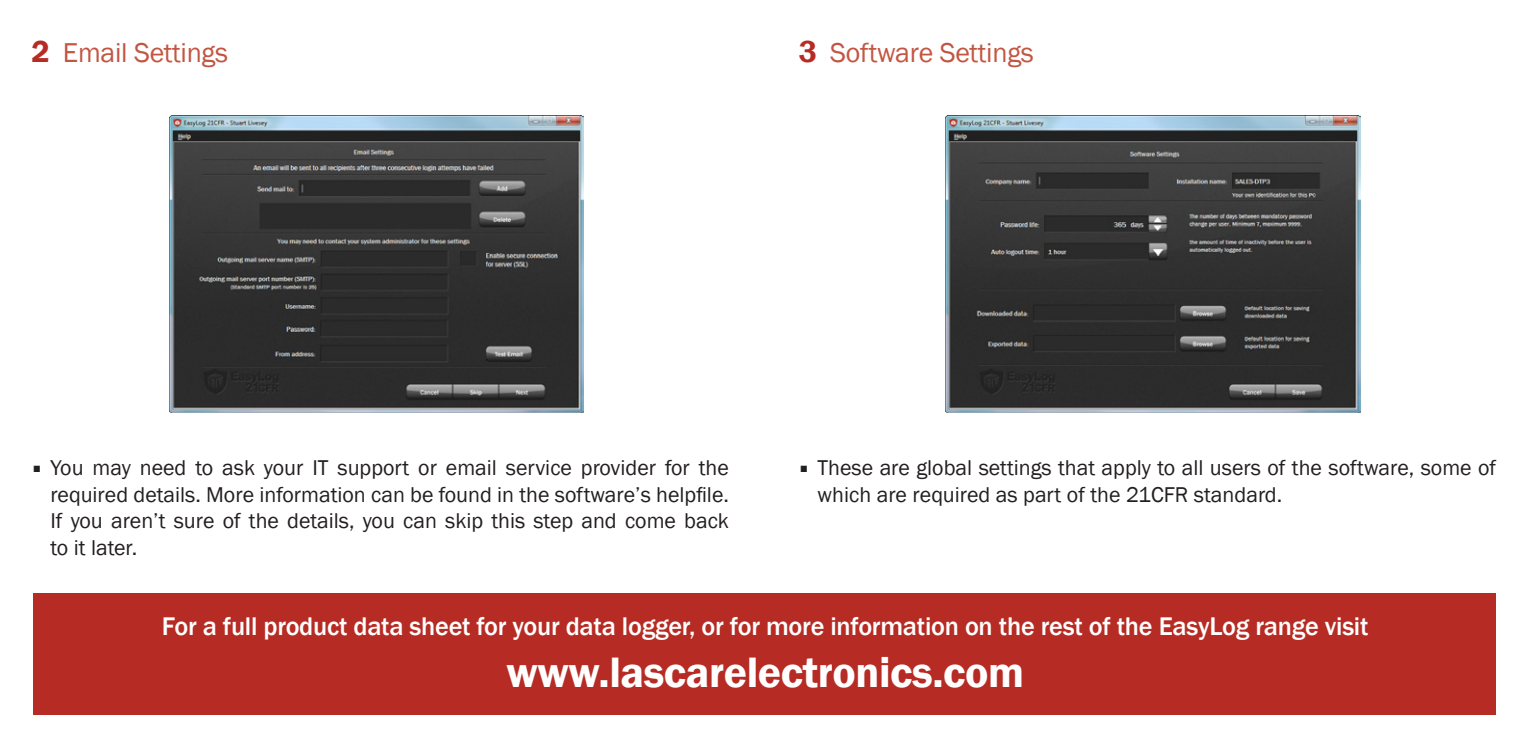
<style>
.page{position:relative;width:1531px;height:749px;background:#fff}
.page>*{position:absolute;margin:0;border:0;box-sizing:border-box;transform-origin:0 0}
.t1{font:600 43.6px "Franklin Gothic";letter-spacing:-.01em;color:#fff}
.t2{font:600 40px "Franklin Gothic";color:#231f20}
.t3{font:28px "Franklin Gothic";letter-spacing:-.01em;color:#c35642}
.t4{font:500 26.4px "Franklin Gothic";letter-spacing:-.01em;color:#fff}
.t5{font:22px/26.4px "Franklin Gothic";color:#231f20;text-align:justify}
.s1{font-weight:600;font-size:31.2px;color:#b62c24}
</style>
<div class="page">
<img style="left:169px;top:116px;width:414px;height:296px">
<img style="left:946px;top:116px;width:414px;height:296px">
<div style="left:33px;top:593px;width:1462px;height:121px;background:#b62c24"></div>
<p class="t3" style="left:32px;top:35px;width:198px"><span class="s1">2</span> Email Settings</p>
<p class="t3" style="left:799px;top:35px;width:237px"><span class="s1">3</span> Software Settings</p>
<p class="t2" style="left:32px;top:433px;width:12px">.</p>
<p class="t5" style="left:50px;top:455px;width:680px">You may need to ask your IT support or email service provider for the required details. More information can be found in the software’s helpfile.<br>If you aren’t sure of the details, you can skip this step and come back to it later.</p>
<p class="t2" style="left:799px;top:433px;width:12px">.</p>
<p class="t5" style="left:817px;top:455px;width:680px">These are global settings that apply to all users of the software, some of which are required as part of the 21CFR standard.</p>
<p class="t4" style="left:162px;top:609px;width:1208px">For a full product data sheet for your data logger, or for more information on the rest of the EasyLog range visit</p>
<p class="t1" style="left:506px;top:645px;width:519px">www.lascarelectronics.com</p>
</div>
